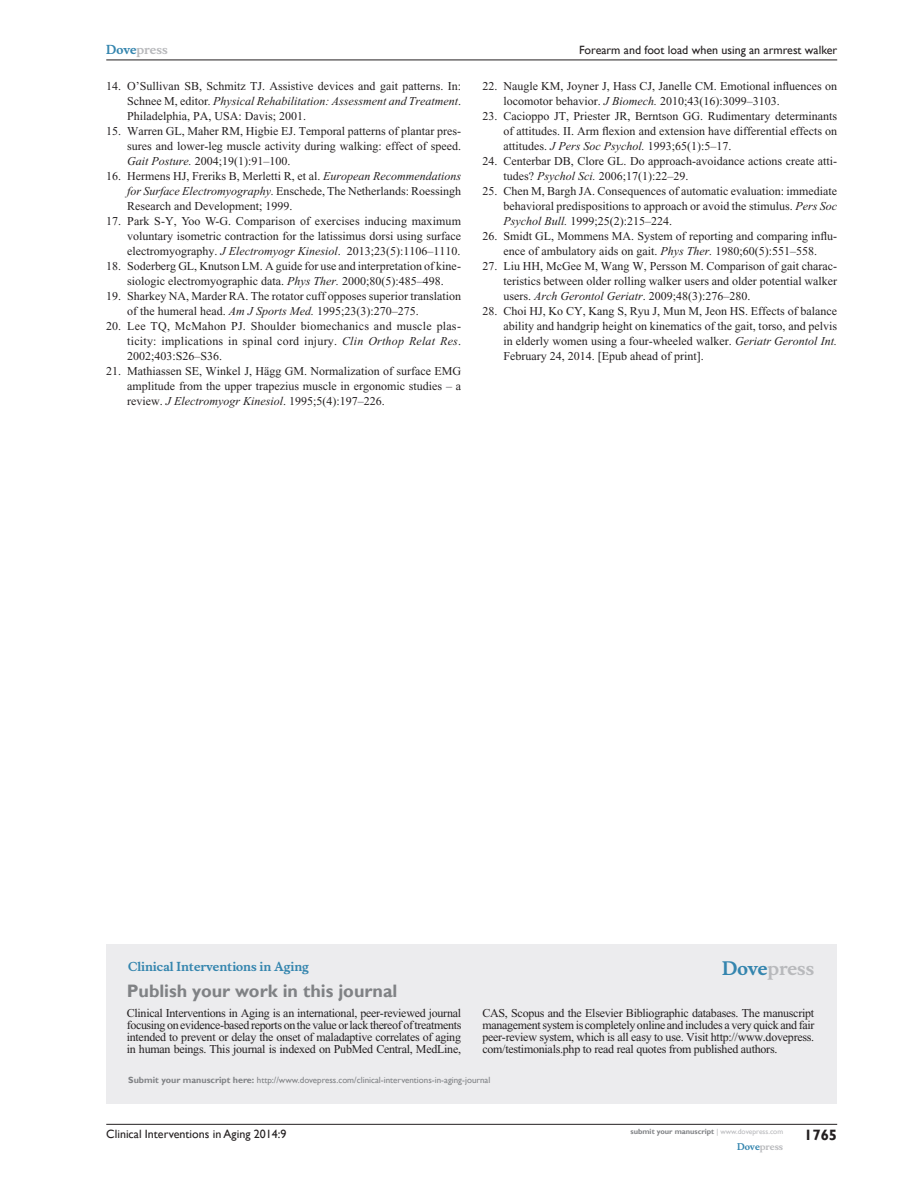
<style>
.page{position:relative;width:918px;height:1188px;background:#fff}
.page>*{position:absolute;margin:0;border:0;box-sizing:border-box;transform-origin:0 0}
.PromBx-H1{font:700 18px "Gill Sans";color:#808285}
.PromBx-Brand{font:700 18px "Musee";color:#b8b9bc}
.t1{font:700 15px "Gill Sans";color:#231f20}
.RefNL2{font:12px/15px "Times New Roman";color:#231f20;text-align:justify}
.PromBx-Tx{font:12px/12px "Times New Roman";letter-spacing:-.02em;color:#231f20;text-align:justify}
.t2{font:12px "Gill Sans";color:#231f20}
.PromBx-JrnlName{font:700 12px "Musee";color:#3485ae}
.t3{font:700 12px "Musee";color:#b8b9bc}
.PromBx-SubmitMssWebA{font:9px "Gill Sans";color:#808285}
.t4{font:700 9px "Musee";color:#b8b9bc}
.t5{font:700 7.5px "Gill Sans";color:#808285}
.s1{color:#3485ae}
.s2{font-style:italic}
.s3{font-weight:700}
.s4{font-weight:400;color:#b8b9bc}
</style>
<div class="page">
<div style="left:106px;top:944px;width:731px;height:159px;background:#ececee"></div>
<hr style="left:106px;top:1124px;width:731px;height:1px;background:#231f20">
<hr style="left:106px;top:60px;width:731px;height:1px;background:#231f20">
<p class="t3" style="left:106px;top:43px;width:63px"><span class="s1">Dove</span>press</p>
<p class="RefNL2" style="left:127px;top:79px;width:335px;text-indent:-21px">14. O’Sullivan SB, Schmitz TJ. Assistive devices and gait patterns. In:<br>Schnee M, editor<span class="s2">. Physical Rehabilitation: Assessment and Treatment</span>.<br>Philadelphia, PA, USA: Davis; 2001.</p>
<p class="RefNL2" style="left:127px;top:124px;width:335px;text-indent:-21px">15. Warren GL, Maher RM, Higbie EJ. Temporal patterns of plantar pres&shy;sures and lower-leg muscle activity during walking: effect of speed.<br><span class="s2">Gait Posture.</span> 2004;19(1):91–100.</p>
<p class="RefNL2" style="left:127px;top:169px;width:335px;text-indent:-21px">16. Hermens HJ, Freriks B, Merletti R, et al. <span class="s2">European Recommendations for Surface Electromyography.</span> Enschede, The Netherlands: Roessingh Research and Development; 1999.</p>
<p class="RefNL2" style="left:127px;top:214px;width:335px;text-indent:-21px">17. Park S-Y, Yoo W-G. Comparison of exercises inducing maximum voluntary isometric contraction for the latissimus dorsi using surface electromyography. <span class="s2">J Electromyogr Kinesiol</span>. 2013;23(5):1106–1110.</p>
<p class="RefNL2" style="left:106px;top:259px;width:356px;text-align:center">18. Soderberg GL, Knutson LM. A guide for use and interpretation of kine&shy;siologic electromyographic data. <span class="s2">Phys Ther.</span> 2000;80(5):485–498.</p>
<p class="RefNL2" style="left:127px;top:289px;width:335px;text-indent:-21px">19. Sharkey NA, Marder RA. The rotator cuff opposes superior translation of the humeral head. <span class="s2">Am J Sports Med.</span> 1995;23(3):270–275.</p>
<p class="RefNL2" style="left:127px;top:319px;width:335px;text-indent:-21px">20. Lee TQ, McMahon PJ. Shoulder biomechanics and muscle plas&shy;ticity: implications in spinal cord injury. <span class="s2">Clin Orthop Relat Res</span>.<br>2002;403:S26–S36.</p>
<p class="RefNL2" style="left:127px;top:364px;width:335px;text-indent:-21px">21. Mathiassen SE, Winkel J, Hägg GM. Normalization of surface EMG amplitude from the upper trapezius muscle in ergonomic studies – a review. <span class="s2">J Electromyogr Kinesiol</span>. 1995;5(4):197–226.</p>
<p class="t2" style="left:579px;top:43px;width:260px">Forearm and foot load when using an armrest walker</p>
<p class="RefNL2" style="left:503px;top:79px;width:335px;text-indent:-21px">22. Naugle KM, Joyner J, Hass CJ, Janelle CM. Emotional influences on locomotor behavior. <span class="s2">J Biomech.</span> 2010;43(16):3099–3103.</p>
<p class="RefNL2" style="left:503px;top:109px;width:335px;text-indent:-21px">23. Cacioppo JT, Priester JR, Berntson GG. Rudimentary determinants of attitudes. II. Arm flexion and extension have differential effects on attitudes. <span class="s2">J Pers Soc Psychol.</span> 1993;65(1):5–17.</p>
<p class="RefNL2" style="left:503px;top:154px;width:335px;text-indent:-21px">24. Centerbar DB, Clore GL. Do approach-avoidance actions create atti&shy;tudes? <span class="s2">Psychol Sci.</span> 2006;17(1):22–29.</p>
<p class="RefNL2" style="left:503px;top:184px;width:335px;text-indent:-21px">25. Chen M, Bargh JA. Consequences of automatic evaluation: immediate behavioral predispositions to approach or avoid the stimulus. <span class="s2">Pers Soc Psychol Bull.</span> 1999;25(2):215–224.</p>
<p class="RefNL2" style="left:482px;top:229px;width:356px;text-align:center">26. Smidt GL, Mommens MA. System of reporting and comparing influ&shy;ence of ambulatory aids on gait. <span class="s2">Phys Ther.</span> 1980;60(5):551–558.</p>
<p class="RefNL2" style="left:503px;top:259px;width:335px;text-indent:-21px">27. Liu HH, McGee M, Wang W, Persson M. Comparison of gait charac&shy;teristics between older rolling walker users and older potential walker users. <span class="s2">Arch Gerontol Geriatr</span>. 2009;48(3):276–280.</p>
<p class="RefNL2" style="left:503px;top:304px;width:335px;text-indent:-21px">28. Choi HJ, Ko CY, Kang S, Ryu J, Mun M, Jeon HS. Effects of balance ability and handgrip height on kinematics of the gait, torso, and pelvis in elderly women using a four-wheeled walker. <span class="s2">Geriatr Gerontol Int.<br></span>February 24, 2014. [Epub ahead of print].</p>
<p class="PromBx-JrnlName" style="left:128px;top:959px;width:182px">Clinical Interventions in Aging</p>
<p class="PromBx-H1" style="left:127px;top:980px;width:272px">Publish your work in this journal</p>
<p class="PromBx-Brand" style="left:722px;top:958px;width:94px"><span class="s1">Dove</span>press</p>
<p class="PromBx-Tx" style="left:127px;top:1007px;width:336px">Clinical Interventions in Aging is an international, peer-reviewed journal focusing on evidence-based reports on the value or lack thereof of treatments intended to prevent or delay the onset of maladaptive correlates of aging in human beings. This journal is indexed on PubMed Central, MedLine,</p>
<p class="PromBx-Tx" style="left:482px;top:1007px;width:333px">CAS, Scopus and the Elsevier Bibliographic databases. The manuscript management system is completely online and includes a very quick and fair peer-review system, which is all easy to use. Visit http://www.dovepress. com/testimonials.php to read real quotes from published authors.</p>
<p class="PromBx-SubmitMssWebA" style="left:128px;top:1075px;width:364px"><span class="s3">Submit your manuscript here:</span> http://www.dovepress.com/clinical-interventions-in-aging-journal</p>
<p class="t2" style="left:106px;top:1127px;width:182px">Clinical Interventions in Aging 2014:9</p>
<p class="t5" style="left:631px;top:1127px;width:154px">submit your manuscript <span class="s4">| www.dovepress.com</span></p>
<p class="t4" style="left:737px;top:1141px;width:48px"><span class="s1">Dove</span>press</p>
<p class="t1" style="left:804px;top:1126px;width:35px">1765</p>
</div>
